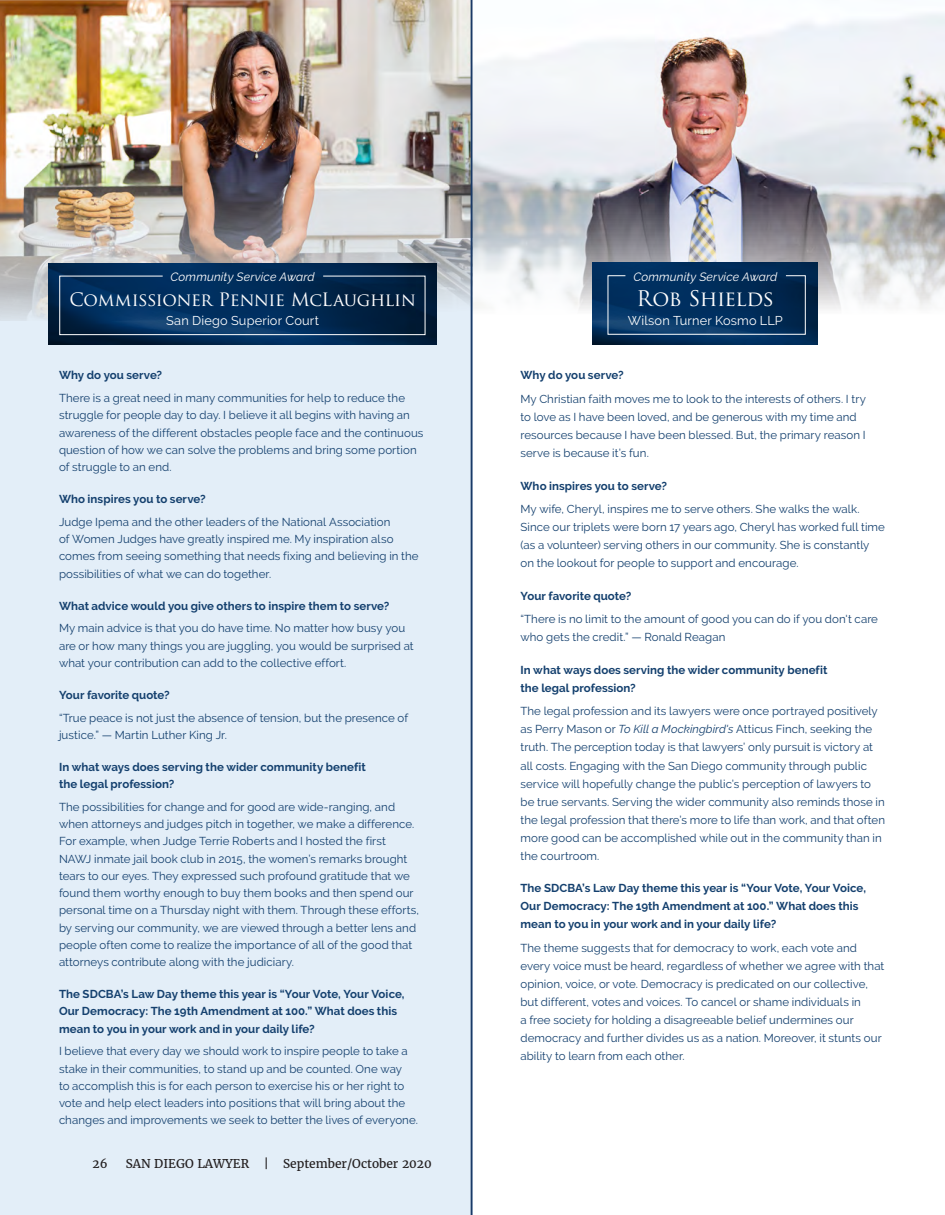
<style>
.page{position:relative;width:945px;height:1215px;background:#fff}
.page>*{position:absolute;margin:0;border:0;box-sizing:border-box;transform-origin:0 0}
.Body_Text{font:21px "Trajan Pro";letter-spacing:-.03em;color:#fff}
.Body_Text-2{font:18px "Trajan Pro";letter-spacing:-.02em;color:#fff}
.Body_Text-3{font:12.75px "Raleway";letter-spacing:.015em;color:#fff}
.Body_Text-4{font:italic 12px "Raleway";letter-spacing:.015em;color:#fff}
.t1{font:12px "Merriweather";color:#231f20}
.Service_Awards_Body{font:11.55px/17.2px "Raleway";letter-spacing:.005em;color:#14406e}
.Service_Award_Header{font:700 11.55px/17.2px "Raleway";letter-spacing:.005em;color:#14406e}
.s1{font-style:italic}
</style>
<div class="page">
<div style="left:0;top:0;width:472px;height:1215px;background:#e3eef8"></div>
<img style="left:0;top:0;width:471px;height:321px">
<img style="left:472px;top:0;width:473px;height:321px">
<img style="left:593px;top:263px;width:224px;height:82px">
<svg style="left:607px;top:275px;width:199px;height:60px;background:#093561"></svg>
<hr style="left:471px;top:0;width:1px;height:1215px;background:#1a3a67">
<img style="left:49px;top:263px;width:387px;height:82px">
<svg style="left:59px;top:274px;width:367px;height:61px;background:#08305a"></svg>
<p class="Body_Text-4" style="left:171px;top:270px;width:146px">Community Service Award</p>
<p class="Body_Text-2" style="left:69px;top:288px;width:348px">Commissioner Pennie McLaughlin</p>
<p class="Body_Text-3" style="left:166px;top:313px;width:154px">San Diego Superior Court</p>
<p class="Service_Award_Header" style="left:59px;top:367px;width:105px">Why do you serve?</p>
<p class="Service_Awards_Body" style="left:59px;top:389px;width:366px">There is a great need in many communities for help to reduce the struggle for people day to day. I believe it all begins with having an awareness of the different obstacles people face and the continuous question of how we can solve the problems and bring some portion of struggle to an end.</p>
<p class="Service_Award_Header" style="left:59px;top:491px;width:148px">Who inspires you to serve?</p>
<p class="Service_Awards_Body" style="left:59px;top:513px;width:361px">Judge Ipema and the other leaders of the National Association<br>of Women Judges have greatly inspired me. My inspiration also comes from seeing something that needs fixing and believing in the possibilities of what we can do together.</p>
<p class="Service_Award_Header" style="left:59px;top:597px;width:332px">What advice would you give others to inspire them to serve?</p>
<p class="Service_Awards_Body" style="left:59px;top:620px;width:356px">My main advice is that you do have time. No matter how busy you are or how many things you are juggling, you would be surprised at what your contribution can add to the collective effort.</p>
<p class="Service_Award_Header" style="left:59px;top:686px;width:112px">Your favorite quote?</p>
<p class="Service_Awards_Body" style="left:59px;top:709px;width:351px">“True peace is not just the absence of tension, but the presence of justice.” — Martin Luther King Jr.</p>
<p class="Service_Award_Header" style="left:59px;top:758px;width:308px">In what ways does serving the wider community benefit the legal profession?</p>
<p class="Service_Awards_Body" style="left:59px;top:798px;width:362px">The possibilities for change and for good are wide-ranging, and when attorneys and judges pitch in together, we make a difference.<br>For example, when Judge Terrie Roberts and I hosted the first NAWJ inmate jail book club in 2015, the women’s remarks brought tears to our eyes. They expressed such profound gratitude that we found them worthy enough to buy them books and then spend our personal time on a Thursday night with them. Through these efforts, by serving our community, we are viewed through a better lens and people often come to realize the importance of all of the good that attorneys contribute along with the judiciary.</p>
<p class="Service_Award_Header" style="left:59px;top:986px;width:347px">The SDCBA’s Law Day theme this year is “Your Vote, Your Voice,<br>Our Democracy: The 19th Amendment at 100.” What does this mean to you in your work and in your daily life?</p>
<p class="Service_Awards_Body" style="left:59px;top:1043px;width:360px">I believe that every day we should work to inspire people to take a stake in their communities, to stand up and be counted. One way<br>to accomplish this is for each person to exercise his or her right to vote and help elect leaders into positions that will bring about the changes and improvements we seek to better the lives of everyone.</p>
<p class="t1" style="left:93px;top:1155px;width:17px">26</p>
<p class="t1" style="left:126px;top:1155px;width:308px">SAN DIEGO LAWYER | September/October 2020</p>
<p class="Body_Text-4" style="left:633px;top:270px;width:146px">Community Service Award</p>
<p class="Body_Text" style="left:637px;top:285px;width:139px">Rob Shields</p>
<p class="Body_Text-3" style="left:628px;top:313px;width:156px">Wilson Turner Kosmo LLP</p>
<p class="Service_Award_Header" style="left:520px;top:367px;width:105px">Why do you serve?</p>
<p class="Service_Awards_Body" style="left:520px;top:390px;width:347px;line-height:18px">My Christian faith moves me to look to the interests of others. I try to love as I have been loved, and be generous with my time and resources because I have been blessed. But, the primary reason I serve is because it’s fun.</p>
<p class="Service_Award_Header" style="left:520px;top:477px;width:148px">Who inspires you to serve?</p>
<p class="Service_Awards_Body" style="left:520px;top:500px;width:366px;line-height:18px">My wife, Cheryl, inspires me to serve others. She walks the walk.<br>Since our triplets were born 17 years ago, Cheryl has worked full time (as a volunteer) serving others in our community. She is constantly on the lookout for people to support and encourage.</p>
<p class="Service_Award_Header" style="left:520px;top:587px;width:112px">Your favorite quote?</p>
<p class="Service_Awards_Body" style="left:520px;top:610px;width:359px;line-height:18px">“There is no limit to the amount of good you can do if you don't care who gets the credit.” — Ronald Reagan</p>
<p class="Service_Award_Header" style="left:520px;top:661px;width:308px;line-height:18px">In what ways does serving the wider community benefit the legal profession?</p>
<p class="Service_Awards_Body" style="left:520px;top:702px;width:366px;line-height:18px">The legal profession and its lawyers were once portrayed positively as Perry Mason or <span class="s1">To Kill a Mockingbird's</span> Atticus Finch, seeking the truth. The perception today is that lawyers’ only pursuit is victory at all costs. Engaging with the San Diego community through public service will hopefully change the public’s perception of lawyers to be true servants. Serving the wider community also reminds those in the legal profession that there’s more to life than work, and that often more good can be accomplished while out in the community than in the courtroom.</p>
<p class="Service_Award_Header" style="left:520px;top:879px;width:347px;line-height:18px">The SDCBA’s Law Day theme this year is “Your Vote, Your Voice,<br>Our Democracy: The 19th Amendment at 100.” What does this mean to you in your work and in your daily life?</p>
<p class="Service_Awards_Body" style="left:520px;top:939px;width:365px;line-height:18px">The theme suggests that for democracy to work, each vote and every voice must be heard, regardless of whether we agree with that opinion, voice, or vote. Democracy is predicated on our collective, but different, votes and voices. To cancel or shame individuals in<br>a free society for holding a disagreeable belief undermines our democracy and further divides us as a nation. Moreover, it stunts our ability to learn from each other.</p>
</div>
